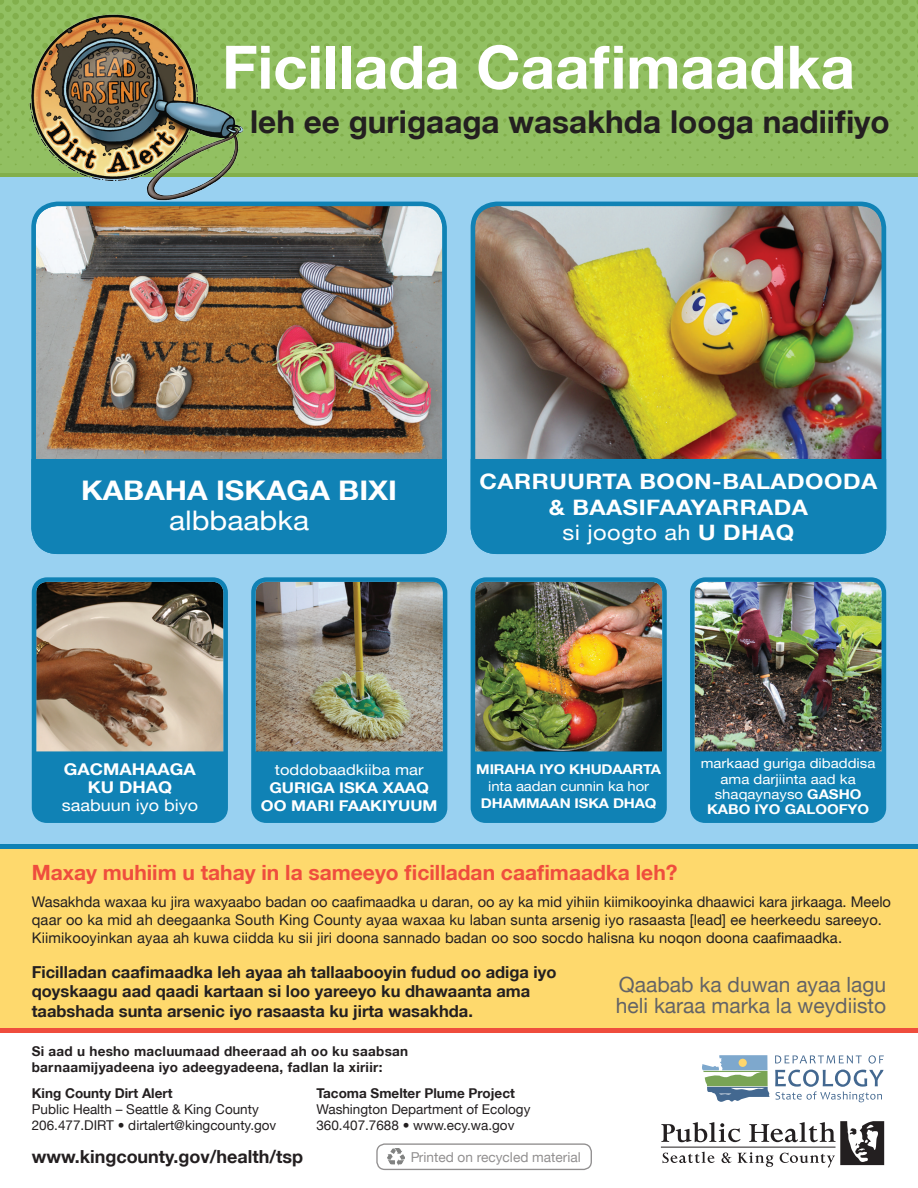
<style>
.page{position:relative;width:918px;height:1188px;background:#fff}
.page>*{position:absolute;margin:0;border:0;box-sizing:border-box;transform-origin:0 0}
.t1{font:700 60px "Helvetica Neue LT";color:#fff}
.t2{font:700 31.5px "Helvetica Neue LT";color:#231f20}
.t3{font:700 27px/30px "Helvetica Neue LT";color:#fff;text-align:center;scale:1.11 1}
.t4{font:700 21.3px/25.5px "Helvetica Neue LT";letter-spacing:.02em;color:#fff;text-align:center;scale:1.11 1}
.t5{font:21.3px "Helvetica Neue LT";letter-spacing:.02em;color:#fff;scale:1.11 1}
.t6{font:700 21px "Helvetica Neue LT";color:#ef4d3d}
.t7{font:21px/21px "Helvetica Neue LT";color:#636366}
.t8{font:700 18px "Helvetica Neue LT";color:#231f20}
.t9{font:700 16.5px/19.8px "Helvetica Neue LT";color:#231f20}
.t10{font:700 16.2px/18px "Helvetica Neue LT";color:#fff;text-align:center;scale:1.11 1}
.t11{font:700 14.85px/18px "Helvetica Neue LT";color:#fff;text-align:center;scale:1.11 1}
.t12{font:14.7px/18px "Helvetica Neue LT";letter-spacing:.01em;color:#231f20}
.t13{font:13.65px "Helvetica Neue LT";color:#231f20}
.t14{font:13.5px "Helvetica Neue LT";color:#231f20}
.t15{font:13.5px/15.5px "Helvetica Neue LT";color:#fff;text-align:center;scale:1.11 1}
.t16{font:700 13.5px/16.2px "Helvetica Neue LT";letter-spacing:.02em;color:#231f20}
.t17{font:700 13.5px "Helvetica Neue LT";color:#231f20}
.t18{font:700 13.5px "Helvetica Neue LT";letter-spacing:-.01em;color:#fff;scale:1.11 1}
.s1{font-weight:400}
.s2{font-weight:700}
</style>
<div class="page">
<hr style="left:0;top:173px;width:918px;height:4px;background:#82af4c">
<div style="left:0;top:177px;width:918px;height:676px;background:#99d1f1"></div>
<img style="left:37px;top:582px;width:186px;height:169px">
<div style="left:32px;top:577px;width:196px;height:246px;border:4px solid #1082b5;border-radius:13px"></div>
<img style="left:476px;top:582px;width:186px;height:169px">
<div style="left:471px;top:577px;width:196px;height:246px;border:4px solid #1082b5;border-radius:13px"></div>
<img style="left:475px;top:206px;width:406px;height:251px">
<div style="left:471px;top:202px;width:415px;height:352px;border:4px solid #1082b5;border-radius:24px"></div>
<img style="left:36px;top:206px;width:406px;height:251px">
<div style="left:31px;top:202px;width:416px;height:352px;border:4px solid #1082b5;border-radius:24px"></div>
<img style="left:256px;top:582px;width:186px;height:169px">
<div style="left:251px;top:577px;width:196px;height:246px;border:4px solid #1082b5;border-radius:13px"></div>
<img style="left:695px;top:582px;width:186px;height:169px">
<div style="left:690px;top:577px;width:196px;height:246px;border:4px solid #1082b5;border-radius:13px"></div>
<div style="left:35px;top:751px;width:190px;height:70px;background:#1082b5"></div>
<div style="left:254px;top:751px;width:190px;height:70px;background:#1082b5"></div>
<div style="left:474px;top:751px;width:189px;height:70px;background:#1082b5"></div>
<div style="left:470px;top:457px;width:417px;height:98px;background:#1082b5"></div>
<div style="left:31px;top:457px;width:416px;height:98px;background:#1082b5"></div>
<div style="left:693px;top:751px;width:190px;height:70px;background:#1082b5"></div>
<div style="left:0;top:0;width:918px;height:173px;background:#92c062"></div>
<svg style="left:0;top:0;width:918px;height:166px"></svg>
<img style="left:29px;top:14px;width:215px;height:187px">
<div style="left:0;top:845px;width:918px;height:183px;background:#fed96d"></div>
<hr style="left:0;top:1028px;width:918px;height:4px;background:#ef4d3d">
<svg style="left:702px;top:1055px;width:182px;height:47px"></svg>
<svg style="left:884px;top:1121px;width:1px;height:44px"></svg>
<svg style="left:661px;top:1121px;width:223px;height:46px"></svg>
<hr style="left:661px;top:1147px;width:175px;height:1px;background:#231f20">
<img style="left:387px;top:1148px;width:18px;height:17px">
<div style="left:376px;top:1143px;width:216px;height:27px;border:1px solid #231f20;border-radius:8px"></div>
<hr style="left:0;top:845px;width:918px;height:4px;background:#1082b5">
<p class="t1" style="left:222px;top:30px;width:634px">Ficillada Caafimaadka</p>
<p class="t2" style="left:250px;top:103px;width:641px">leh ee gurigaaga wasakhda looga nadiifiyo</p>
<p class="t3" style="left:81px;top:474px;width:286px">KABAHA ISKAGA BIXI <span class="s1">albbaabka</span></p>
<p class="t4" style="left:480px;top:468px;width:360px">CARRUURTA BOON-BALADOODA &amp; BAASIFAAYARRADA</p>
<p class="t5" style="left:562px;top:520px;width:210px">si joogto ah <span class="s2">U DHAQ</span></p>
<p class="t11" style="left:261px;top:761px;width:161px"><span class="s1">toddobaadkiiba mar<br></span>GURIGA ISKA XAAQ<br>OO MARI FAAKIYUUM</p>
<p class="t15" style="left:701px;top:755px;width:159px">markaad guriga dibaddisa ama darjiinta aad ka shaqaynayso <span class="s2">GASHO<br>KABO IYO GALOOFYO</span></p>
<p class="t10" style="left:62px;top:760px;width:124px">GACMAHAAGA<br>KU DHAQ <span class="s1">saabuun iyo biyo</span></p>
<p class="t15" style="left:476px;top:761px;width:168px;line-height:16.5px"><span class="s2">MIRAHA IYO KHUDAARTA </span>inta aadan cunnin ka hor</p>
<p class="t18" style="left:481px;top:795px;width:160px">DHAMMAAN ISKA DHAQ</p>
<p class="t6" style="left:32px;top:860px;width:647px">Maxay muhiim u tahay in la sameeyo ficilladan caafimaadka leh?</p>
<p class="t12" style="left:32px;top:893px;width:861px">Wasakhda waxaa ku jira waxyaabo badan oo caafimaadka u daran, oo ay ka mid yihiin kiimikooyinka dhaawici kara jirkaaga. Meelo qaar oo ka mid ah deegaanka South King County ayaa waxaa ku laban sunta arsenig iyo rasaasta [lead] ee heerkeedu sareeyo.<br>Kiimikooyinkan ayaa ah kuwa ciidda ku sii jiri doona sannado badan oo soo socdo halisna ku noqon doona caafimaadka.</p>
<p class="t9" style="left:32px;top:961px;width:526px">Ficilladan caafimaadka leh ayaa ah tallaabooyin fudud oo adiga iyo qoyskaagu aad qaadi kartaan si loo yareeyo ku dhawaanta ama taabshada sunta arsenic iyo rasaasta ku jirta wasakhda.</p>
<p class="t16" style="left:32px;top:1043px;width:378px">Si aad u hesho macluumaad dheeraad ah oo ku saabsan barnaamijyadeena iyo adeegyadeena, fadlan la xiriir:</p>
<p class="t17" style="left:32px;top:1084px;width:142px">King County Dirt Alert</p>
<p class="t14" style="left:32px;top:1101px;width:229px">Public Health – Seattle &amp; King County</p>
<p class="t14" style="left:32px;top:1117px;width:246px">206.477.DIRT • dirtalert@kingcounty.gov</p>
<p class="t17" style="left:316px;top:1084px;width:200px">Tacoma Smelter Plume Project</p>
<p class="t14" style="left:316px;top:1101px;width:216px">Washington Department of Ecology</p>
<p class="t14" style="left:316px;top:1117px;width:200px">360.407.7688 • www.ecy.wa.gov</p>
<p class="t8" style="left:32px;top:1145px;width:273px">www.kingcounty.gov/health/tsp</p>
<p class="t13" style="left:410px;top:1149px;width:172px">Printed on recycled material</p>
<p class="t7" style="left:616px;top:973px;width:272px">Qaabab ka duwan ayaa lagu heli karaa marka la weydiisto</p>
</div>
